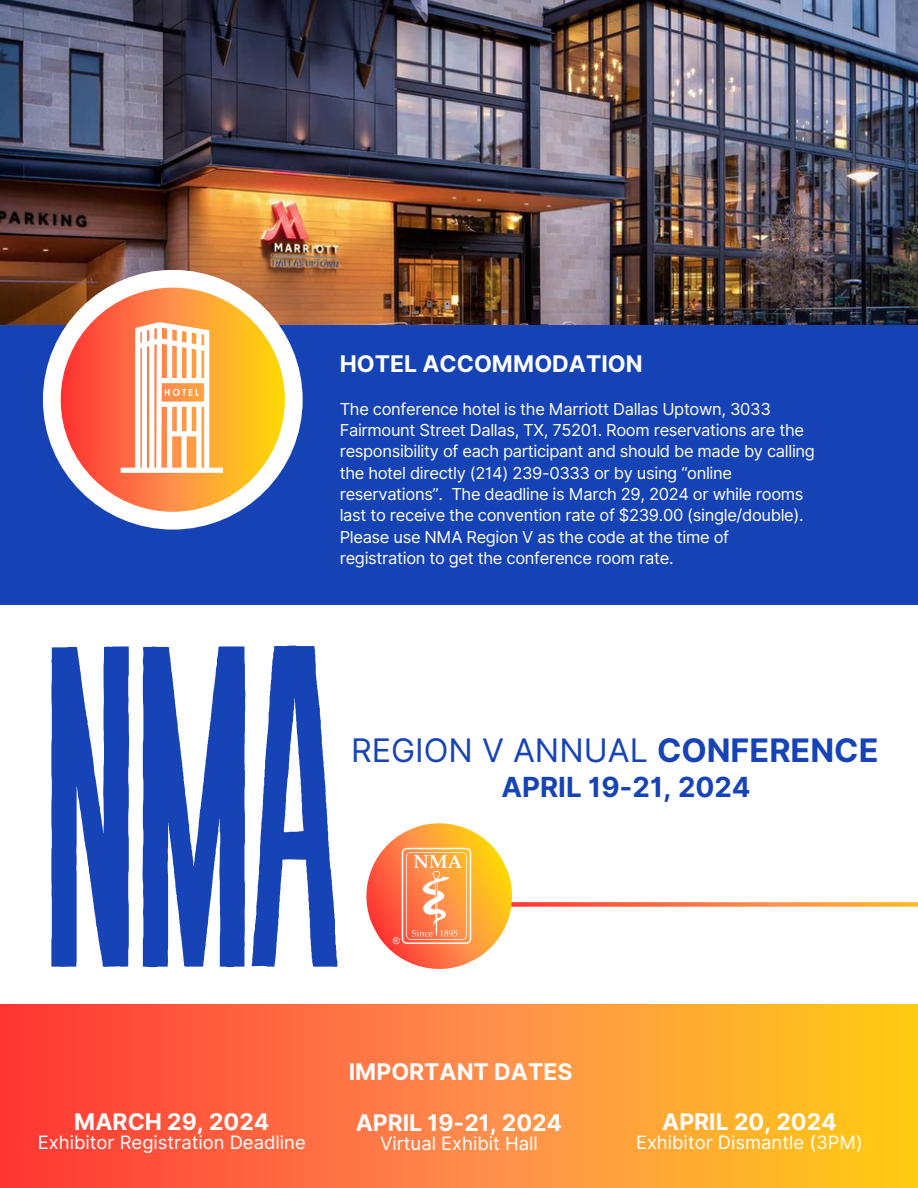
<style>
.page{position:relative;width:918px;height:1188px;background:#fff}
.page>*{position:absolute;margin:0;border:0;box-sizing:border-box;transform-origin:0 0}
.t1{font:457.35px "Revive 80 Tall";color:#1643b6}
.t2{font:32.4px "Inter";color:#1643b6}
.t3{font:700 27.75px "Inter";color:#1643b6}
.t4{font:700 22.95px "Inter";color:#fff}
.t5{font:18.45px "Inter";color:#fff}
.t6{font:16.5px/21.3px "Inter";letter-spacing:-.02em;color:#fff}
.s1{font-weight:700}
</style>
<div class="page">
<div style="left:0;top:324px;width:918px;height:281px;background:#1543b6"></div>
<img style="left:0;top:0;width:918px;height:324px">
<div style="left:43px;top:270px;width:260px;height:260px;background:#fff;border-radius:50%"></div>
<svg style="left:61px;top:288px;width:224px;height:224px;background:#ff8a31"></svg>
<svg style="left:0;top:1005px;width:918px;height:183px;background:#ff8537"></svg>
<svg style="left:121px;top:322px;width:102px;height:151px"></svg>
<svg style="left:522px;top:902px;width:396px;height:5px;background:#ff8950"></svg>
<svg style="left:366px;top:823px;width:156px;height:146px"></svg>
<img style="left:382px;top:833px;width:96px;height:127px">
<p class="t4" style="left:340px;top:350px;width:304px">HOTEL ACCOMMODATION</p>
<h4 class="t6" style="left:340px;top:398px;width:477px">The conference hotel is the Marriott Dallas Uptown, 3033<br>Fairmount Street Dallas, TX, 75201. Room reservations are the responsibility of each participant and should be made by calling the hotel directly (214) 239-0333 or by using “online reservations”. The deadline is March 29, 2024 or while rooms last to receive the convention rate of $239.00 (single/double).<br>Please use NMA Region V as the code at the time of registration to get the conference room rate.</h4>
<p class="t1" style="left:35px;top:574px;width:313px">NMA</p>
<h1 class="t2" style="left:351px;top:731px;width:529px">REGION V ANNUAL <span class="s1">CONFERENCE</span></h1>
<h2 class="t3" style="left:501px;top:770px;width:251px">APRIL 19-21, 2024</h2>
<h3 class="t4" style="left:74px;top:1108px;width:197px">MARCH 29, 2024</h3>
<p class="t5" style="left:38px;top:1132px;width:269px">Exhibitor Registration Deadline</p>
<p class="t4" style="left:349px;top:1058px;width:225px">IMPORTANT DATES</p>
<h3 class="t4" style="left:356px;top:1109px;width:208px">APRIL 19-21, 2024</h3>
<p class="t5" style="left:380px;top:1133px;width:159px">Virtual Exhibit Hall</p>
<h3 class="t4" style="left:662px;top:1108px;width:176px">APRIL 20, 2024</h3>
<p class="t5" style="left:636px;top:1132px;width:228px">Exhibitor Dismantle (3PM)</p>
</div>
